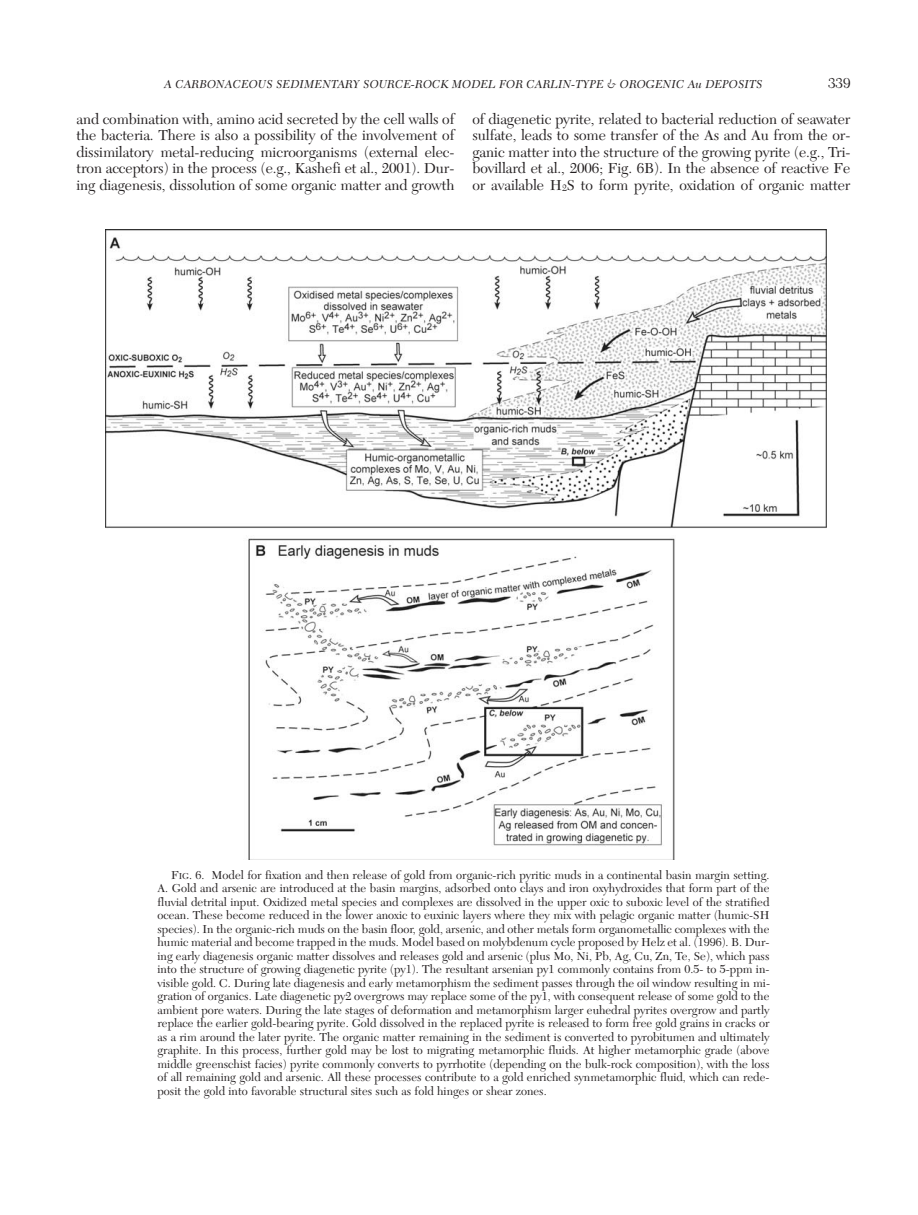
<style>
.page{position:relative;width:918px;height:1215px;background:#fff}
.page>*{position:absolute;margin:0;border:0;box-sizing:border-box;transform-origin:0 0}
.t1{font:15px/16.5px "New Caledonia";letter-spacing:-.005em;color:#231f20;text-align:justify}
.t2{font:12px/13.5px "New Caledonia";color:#231f20;text-align:justify}
.t3{font:italic 12px "New Caledonia";color:#231f20}
.s1{font-size:9px}
</style>
<div class="page">
<img style="left:105px;top:230px;width:722px;height:630px">
<p class="t3" style="left:164px;top:79px;width:600px">A CARBONACEOUS SEDIMENTARY SOURCE-ROCK MODEL FOR CARLIN-TYPE &amp; OROGENIC Au DEPOSITS</p>
<p class="t1" style="left:828px;top:76px;width:24px">339</p>
<p class="t1" style="left:76px;top:112px;width:379px">and combination with, amino acid secreted by the cell walls of the bacteria. There is also a possibility of the involvement of dissimilatory metal-reducing microorganisms (external elec&shy;tron acceptors) in the process (e.g., Kashefi et al., 2001). Dur&shy;ing diagenesis, dissolution of some organic matter and growth</p>
<p class="t1" style="left:472px;top:112px;width:380px">of diagenetic pyrite, related to bacterial reduction of seawater sulfate, leads to some transfer of the As and Au from the or&shy;ganic matter into the structure of the growing pyrite (e.g., Tri&shy;bovillard et al., 2006; Fig. 6B). In the absence of reactive Fe or available H<sub>2</sub>S to form pyrite, oxidation of organic matter</p>
<p class="t2" style="left:158px;top:869px;width:614px;text-indent:13px">F<span class="s1">IG</span>. 6. Model for fixation and then release of gold from organic-rich pyritic muds in a continental basin margin setting.<br>A. Gold and arsenic are introduced at the basin margins, adsorbed onto clays and iron oxyhydroxides that form part of the fluvial detrital input. Oxidized metal species and complexes are dissolved in the upper oxic to suboxic level of the stratified ocean. These become reduced in the lower anoxic to euxinic layers where they mix with pelagic organic matter (humic-SH species). In the organic-rich muds on the basin floor, gold, arsenic, and other metals form organometallic complexes with the humic material and become trapped in the muds. Model based on molybdenum cycle proposed by Helz et al. (1996). B. Dur&shy;ing early diagenesis organic matter dissolves and releases gold and arsenic (plus Mo, Ni, Pb, Ag, Cu, Zn, Te, Se), which pass into the structure of growing diagenetic pyrite (py1). The resultant arsenian py1 commonly contains from 0.5- to 5-ppm in&shy;visible gold. C. During late diagenesis and early metamorphism the sediment passes through the oil window resulting in mi&shy;gration of organics. Late diagenetic py2 overgrows may replace some of the py1, with consequent release of some gold to the ambient pore waters. During the late stages of deformation and metamorphism larger euhedral pyrites overgrow and partly replace the earlier gold-bearing pyrite. Gold dissolved in the replaced pyrite is released to form free gold grains in cracks or as a rim around the later pyrite. The organic matter remaining in the sediment is converted to pyrobitumen and ultimately graphite. In this process, further gold may be lost to migrating metamorphic fluids. At higher metamorphic grade (above middle greenschist facies) pyrite commonly converts to pyrrhotite (depending on the bulk-rock composition), with the loss of all remaining gold and arsenic. All these processes contribute to a gold enriched synmetamorphic fluid, which can rede&shy;posit the gold into favorable structural sites such as fold hinges or shear zones.</p>
</div>
